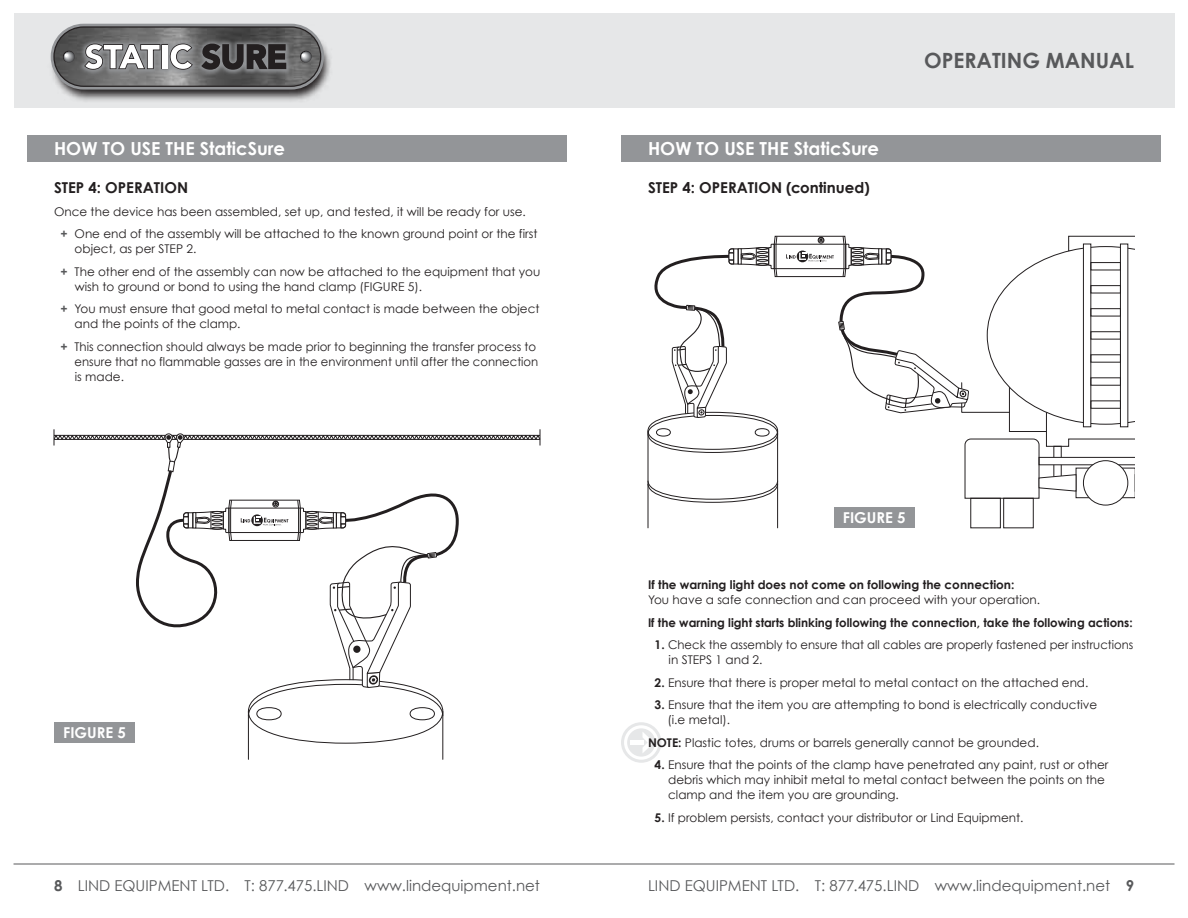
<style>
.page{position:relative;width:1188px;height:918px;background:#fff}
.page>*{position:absolute;margin:0;border:0;box-sizing:border-box;transform-origin:0 0}
.t1{font:700 21px "Century Gothic";color:#58595b}
.t2{font:700 18px "Century Gothic";color:#fff}
.t3{font:15px "Century Gothic";color:#58595b}
.t4{font:700 15px "Century Gothic";color:#231f20}
.t5{font:700 15px "Century Gothic";color:#fff}
.t6{font:12px/15px "Century Gothic";color:#231f20}
.t7{font:700 12px "Century Gothic";color:#231f20}
.s1{font-weight:700;color:#58595b}
.s2{font-weight:700}
</style>
<div class="page">
<div style="left:621px;top:722px;width:41px;height:41px;background:#e6e7e8;border-radius:50%"></div>
<div style="left:624px;top:725px;width:34px;height:35px;background:#fff;border-radius:50%"></div>
<div style="left:627px;top:728px;width:28px;height:29px;background:#e6e7e8;border-radius:50%"></div>
<svg style="left:642px;top:732px;width:10px;height:21px"></svg>
<div style="left:630px;top:740px;width:14px;height:5px;background:#fff"></div>
<div style="left:621px;top:135px;width:540px;height:27px;background:#939598"></div>
<div style="left:14px;top:14px;width:1161px;height:94px;background:#e6e7e8"></div>
<img style="left:27px;top:13px;width:316px;height:88px">
<svg style="left:161px;top:44px;width:7px;height:25px"></svg>
<svg style="left:83px;top:43px;width:78px;height:28px;background:#a7a7a8"></svg>
<div style="left:162px;top:45px;width:5px;height:23px;background:#fff"></div>
<svg style="left:169px;top:43px;width:25px;height:28px"></svg>
<svg style="left:200px;top:43px;width:87px;height:28px;background:#494749"></svg>
<div style="left:53px;top:26px;width:268px;height:61px;border:1px solid #231f20;border-radius:30px"></div>
<div style="left:27px;top:135px;width:540px;height:27px;background:#939598"></div>
<hr style="left:14px;top:864px;width:1161px;height:1px;background:#58595b">
<div style="left:834px;top:508px;width:81px;height:20px;background:#939598"></div>
<div style="left:970px;top:498px;width:31px;height:30px;border:1px solid #231f20"></div>
<div style="left:1003px;top:498px;width:31px;height:30px;border:1px solid #231f20"></div>
<hr style="left:648px;top:431px;width:1px;height:97px;background:#231f20">
<hr style="left:777px;top:431px;width:1px;height:97px;background:#231f20">
<svg style="left:647px;top:236px;width:487px;height:267px"></svg>
<div style="left:54px;top:722px;width:81px;height:21px;background:#939598"></div>
<div style="left:257px;top:707px;width:24px;height:13px;border:1px solid #231f20;border-radius:50%"></div>
<div style="left:410px;top:707px;width:25px;height:13px;border:1px solid #231f20;border-radius:50%"></div>
<hr style="left:248px;top:711px;width:1px;height:48px;background:#231f20">
<hr style="left:443px;top:711px;width:1px;height:48px;background:#231f20">
<svg style="left:54px;top:429px;width:487px;height:288px"></svg>
<h2 class="t2" style="left:54px;top:137px;width:233px">HOW TO USE THE StaticSure</h2>
<p class="t4" style="left:54px;top:178px;width:136px">STEP 4: OPERATION</p>
<p class="t6" style="left:61px;top:200px;width:478px;line-height:22.5px;text-indent:-7px">Once the device has been assembled, set up, and tested, it will be ready for use.<br><span class="s1">+</span> One end of the assembly will be attached to the known ground point or the first</p>
<p class="t6" style="left:61px;top:238px;width:481px;line-height:22.5px;text-indent:14px">object, as per STEP 2.<br><span class="s1">+</span> The other end of the assembly can now be attached to the equipment that you</p>
<p class="t6" style="left:61px;top:275px;width:480px;line-height:22.5px;text-indent:14px">wish to ground or bond to using the hand clamp (FIGURE 5).<br><span class="s1">+</span> You must ensure that good metal to metal contact is made between the object</p>
<p class="t6" style="left:61px;top:313px;width:477px;line-height:22.5px;text-indent:14px">and the points of the clamp.<br><span class="s1">+</span> This connection should always be made prior to beginning the transfer process to</p>
<p class="t6" style="left:75px;top:354px;width:465px">ensure that no flammable gasses are in the environment until after the connection is made.</p>
<p class="t5" style="left:63px;top:723px;width:64px">FIGURE 5</p>
<h2 class="t2" style="left:648px;top:137px;width:233px">HOW TO USE THE StaticSure</h2>
<p class="t4" style="left:648px;top:178px;width:223px">STEP 4: OPERATION (continued)</p>
<h1 class="t1" style="left:924px;top:47px;width:211px">OPERATING MANUAL</h1>
<p class="t5" style="left:843px;top:508px;width:64px">FIGURE 5</p>
<p class="t7" style="left:648px;top:577px;width:368px">If the warning light does not come on following the connection:</p>
<p class="t6" style="left:648px;top:592px;width:394px">You have a safe connection and can proceed with your operation.</p>
<p class="t7" style="left:648px;top:615px;width:486px">If the warning light starts blinking following the connection, take the following actions:</p>
<p class="t6" style="left:669px;top:637px;width:466px;text-indent:-14px"><span class="s2">1.</span> Check the assembly to ensure that all cables are properly fastened per instructions in STEPS 1 and 2.</p>
<p class="t6" style="left:655px;top:675px;width:435px"><span class="s2">2.</span> Ensure that there is proper metal to metal contact on the attached end.</p>
<p class="t6" style="left:667px;top:697px;width:431px;text-indent:-13px"><span class="s2">3.</span> Ensure that the item you are attempting to bond is electrically conductive (i.e metal).</p>
<p class="t6" style="left:648px;top:735px;width:392px"><span class="s2">NOTE:</span> Plastic totes, drums or barrels generally cannot be grounded.</p>
<p class="t6" style="left:668px;top:757px;width:442px;text-indent:-14px"><span class="s2">4.</span> Ensure that the points of the clamp have penetrated any paint, rust or other debris which may inhibit metal to metal contact between the points on the clamp and the item you are grounding.</p>
<p class="t6" style="left:655px;top:810px;width:370px"><span class="s2">5.</span> If problem persists, contact your distributor or Lind Equipment.</p>
<p class="t3" style="left:54px;top:876px;width:488px"><span class="s2">8</span> LIND EQUIPMENT LTD. T: 877.475.LIND www.lindequipment.net</p>
<p class="t3" style="left:648px;top:876px;width:488px">LIND EQUIPMENT LTD. T: 877.475.LIND www.lindequipment.net <span class="s2">9</span></p>
</div>
